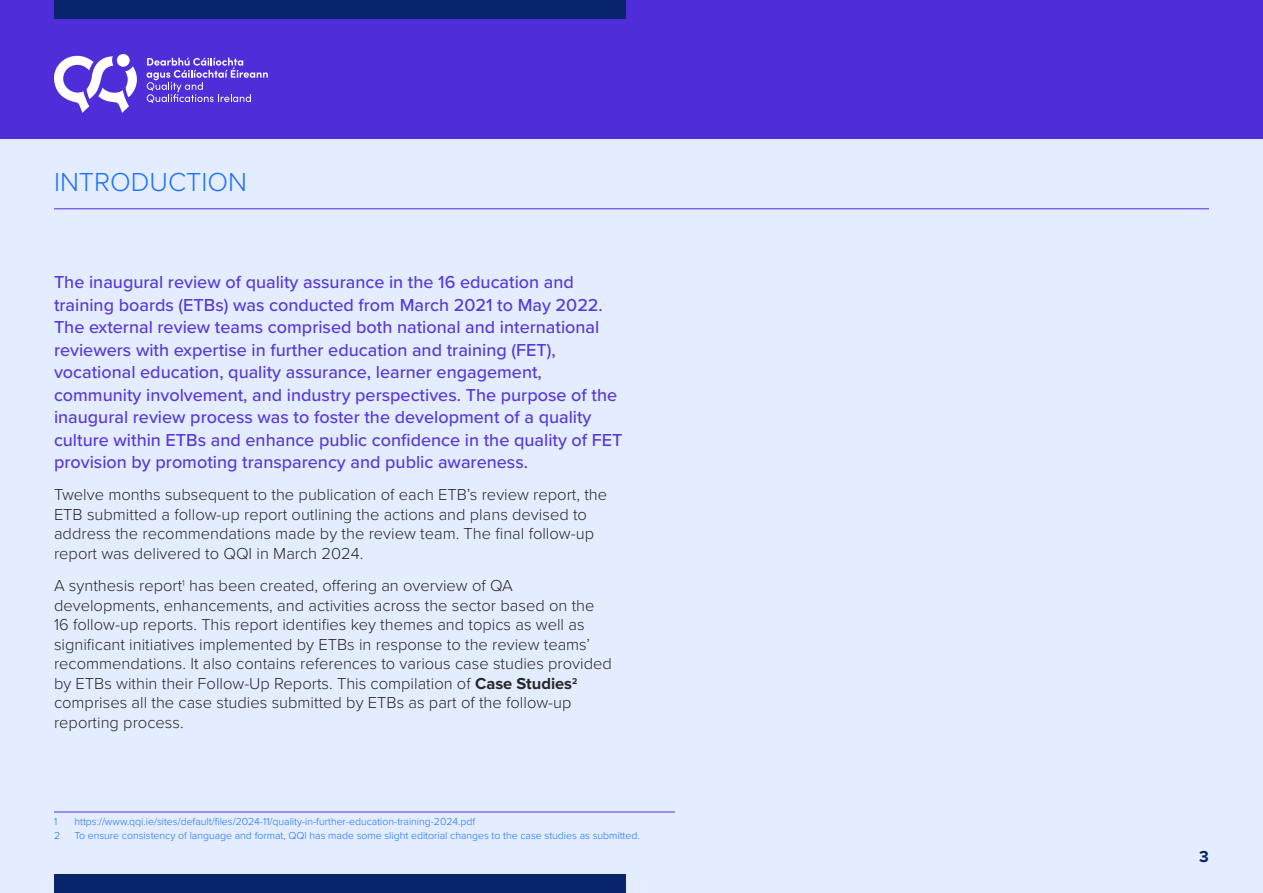
<style>
.page{position:relative;width:1263px;height:893px;background:#e3edff}
.page>*{position:absolute;margin:0;border:0;box-sizing:border-box;transform-origin:0 0}
.t1{font:300 27px "Proxima Nova";color:#1f70ff}
.t2{font:500 18px/22.5px "Proxima Nova";color:#5838db}
.t3{font:300 16.5px/19.5px "Proxima Nova";color:#292829}
.t4{font:700 16.5px "Proxima Nova";color:#08246b}
.t5{font:300 10.5px "Proxima Nova";color:#1f70ff}
.s1{font-weight:700}
</style>
<div class="page">
<div style="left:0;top:0;width:1263px;height:139px;background:#4f2ed9"></div>
<svg style="left:147px;top:58px;width:121px;height:45px"></svg>
<svg style="left:54px;top:54px;width:83px;height:59px"></svg>
<div style="left:54px;top:0;width:571px;height:19px;background:#08246b"></div>
<div style="left:54px;top:874px;width:571px;height:19px;background:#08246b"></div>
<hr style="left:54px;top:208px;width:1155px;height:1px;background:#4f2ed9">
<hr style="left:54px;top:812px;width:621px;height:1px;background:#4f2ed9">
<h1 class="t1" style="left:54px;top:162px;width:194px">INTRODUCTION</h1>
<p class="t2" style="left:54px;top:270px;width:570px">The inaugural review of quality assurance in the 16 education and training boards (ETBs) was conducted from March 2021 to May 2022.<br>The external review teams comprised both national and international reviewers with expertise in further education and training (FET), vocational education, quality assurance, learner engagement, community involvement, and industry perspectives. The purpose of the inaugural review process was to foster the development of a quality culture within ETBs and enhance public confidence in the quality of FET provision by promoting transparency and public awareness.</p>
<p class="t3" style="left:54px;top:484px;width:555px">Twelve months subsequent to the publication of each ETB’s review report, the ETB submitted a follow-up report outlining the actions and plans devised to address the recommendations made by the review team. The final follow-up report was delivered to QQI in March 2024.</p>
<p class="t3" style="left:54px;top:575px;width:559px">A synthesis report<sup>1</sup> has been created, offering an overview of QA developments, enhancements, and activities across the sector based on the 16 follow-up reports. This report identifies key themes and topics as well as significant initiatives implemented by ETBs in response to the review teams’ recommendations. It also contains references to various case studies provided by ETBs within their Follow-Up Reports. This compilation of <span class="s1">Case Studies</span><sup>2 </sup>comprises all the case studies submitted by ETBs as part of the follow-up reporting process.</p>
<p class="t5" style="left:54px;top:814px;width:5px">1</p>
<p class="t5" style="left:74px;top:814px;width:402px">https://www.qqi.ie/sites/default/files/2024-11/quality-in-further-education-training-2024.pdf</p>
<p class="t5" style="left:54px;top:828px;width:8px">2</p>
<p class="t5" style="left:74px;top:828px;width:567px">To ensure consistency of language and format, QQI has made some slight editorial changes to the case studies as submitted.</p>
<p class="t4" style="left:1199px;top:847px;width:11px">3</p>
</div>
